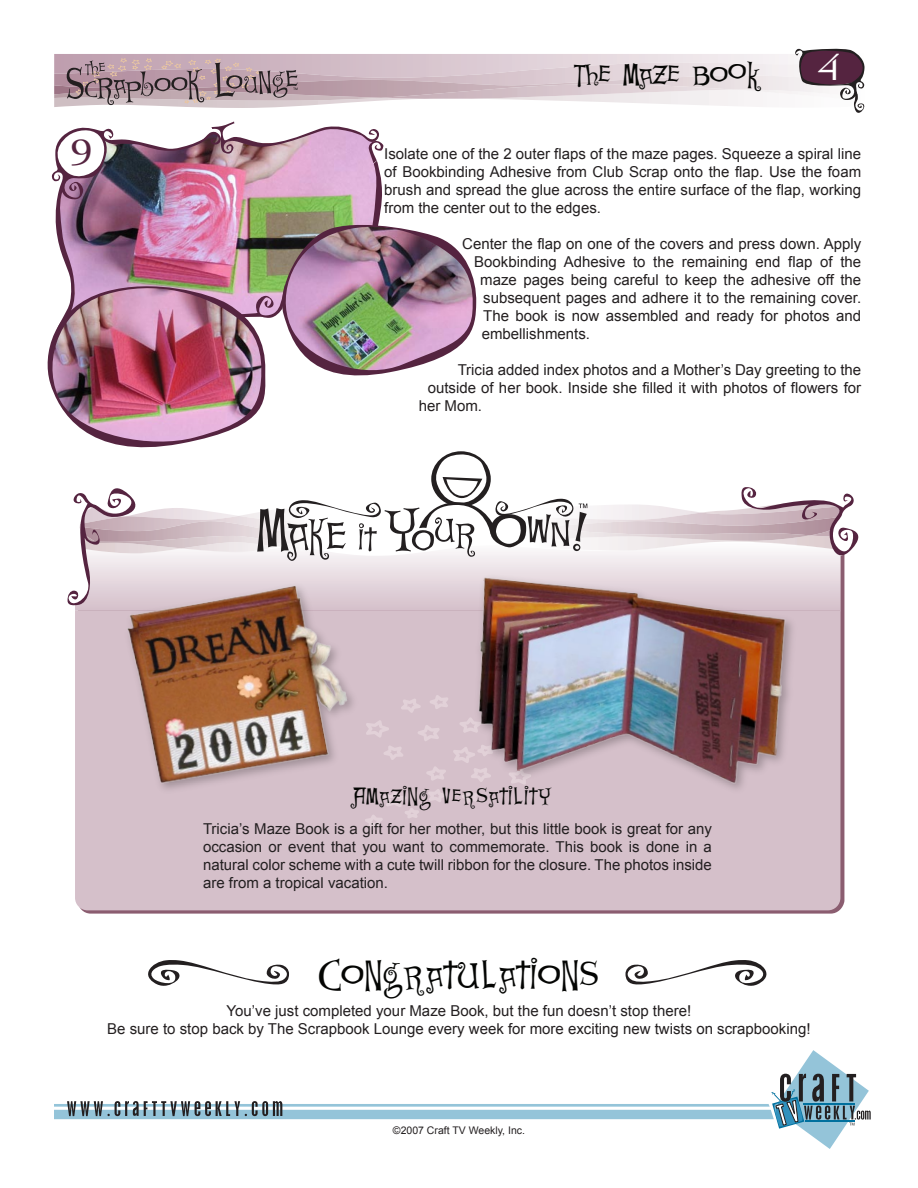
<style>
.page{position:relative;width:918px;height:1188px;background:#fff}
.page>*{position:absolute;margin:0;border:0;box-sizing:border-box;transform-origin:0 0}
.t1{font:45px "Scrapbook Lounge";letter-spacing:.025em;color:#040503}
.t2{font:38.25px "Cochin";color:#552440;scale:1.18 1}
.t3{font:38.25px "Cochin";color:#fff;scale:1.18 1}
.t4{font:36px "Scrapbook Lounge";color:#040503}
.t5{font:27px "Scrapbook Lounge";letter-spacing:.045em;color:#040503}
.DG_Step_Text{font:15px/18px "Arial";color:#231f20;text-align:justify}
.t6{font:10.5px "Arial";color:#231f20}
</style>
<div class="page">
<svg style="left:54px;top:1050px;width:817px;height:99px"></svg>
<svg style="left:54px;top:48px;width:811px;height:65px"></svg>
<div style="left:75px;top:611px;width:766px;height:299px;background:#d5c0ca"></div>
<svg style="left:366px;top:720px;width:23px;height:18px"></svg>
<svg style="left:383px;top:745px;width:21px;height:15px"></svg>
<svg style="left:417px;top:725px;width:23px;height:16px"></svg>
<svg style="left:400px;top:699px;width:21px;height:14px"></svg>
<svg style="left:429px;top:695px;width:20px;height:14px"></svg>
<svg style="left:459px;top:707px;width:3px;height:26px"></svg>
<svg style="left:453px;top:745px;width:9px;height:37px"></svg>
<svg style="left:426px;top:766px;width:20px;height:15px"></svg>
<svg style="left:428px;top:789px;width:18px;height:13px"></svg>
<svg style="left:461px;top:790px;width:17px;height:13px"></svg>
<svg style="left:365px;top:791px;width:54px;height:37px;background:#d7c3cc"></svg>
<svg style="left:148px;top:960px;width:141px;height:26px"></svg>
<svg style="left:625px;top:960px;width:142px;height:26px"></svg>
<img style="left:462px;top:608px;width:332px;height:193px">
<img style="left:114px;top:608px;width:250px;height:186px">
<img style="left:47px;top:122px;width:812px;height:486px">
<h3 class="t4" style="left:574px;top:54px;width:190px">THE MAZE BOOK</h3>
<p class="t3" style="left:819px;top:45px;width:21px">4</p>
<p class="t2" style="left:71px;top:130px;width:21px">9</p>
<p class="DG_Step_Text" style="left:384px;top:144px;width:478px">Isolate one of the 2 outer flaps of the maze pages. Squeeze a spiral line of Bookbinding Adhesive from Club Scrap onto the flap. Use the foam brush and spread the glue across the entire surface of the flap, working from the center out to the edges.</p>
<p class="DG_Step_Text" style="left:462px;top:234px;width:400px">Center the flap on one of the covers and press down. Apply</p>
<p class="DG_Step_Text" style="left:474px;top:252px;width:389px">Bookbinding Adhesive to the remaining end flap of the</p>
<p class="DG_Step_Text" style="left:480px;top:270px;width:382px">maze pages being careful to keep the adhesive off the</p>
<p class="DG_Step_Text" style="left:483px;top:288px;width:379px">subsequent pages and adhere it to the remaining cover.</p>
<p class="DG_Step_Text" style="left:483px;top:306px;width:379px">The book is now assembled and ready for photos and</p>
<p class="DG_Step_Text" style="left:482px;top:324px;width:110px">embellishments.</p>
<p class="DG_Step_Text" style="left:458px;top:360px;width:405px">Tricia added index photos and a Mother’s Day greeting to the</p>
<p class="DG_Step_Text" style="left:428px;top:378px;width:435px">outside of her book. Inside she filled it with photos of flowers for</p>
<p class="DG_Step_Text" style="left:419px;top:396px;width:65px">her Mom.</p>
<p class="t5" style="left:351px;top:781px;width:201px">AMAZING VERSATILITY</p>
<p class="DG_Step_Text" style="left:203px;top:819px;width:510px">Tricia’s Maze Book is a gift for her mother, but this little book is great for any occasion or event that you want to commemorate. This book is done in a natural color scheme with a cute twill ribbon for the closure. The photos inside are from a tropical vacation.</p>
<p class="t1" style="left:320px;top:949px;width:280px">CONGRATULATIONS</p>
<p class="DG_Step_Text" style="left:227px;top:1001px;width:466px">You’ve just completed your Maze Book, but the fun doesn’t stop there!</p>
<p class="DG_Step_Text" style="left:107px;top:1019px;width:705px">Be sure to stop back by The Scrapbook Lounge every week for more exciting new twists on scrapbooking!</p>
<p class="t6" style="left:393px;top:1124px;width:134px">©2007 Craft TV Weekly, Inc.</p>
</div>
